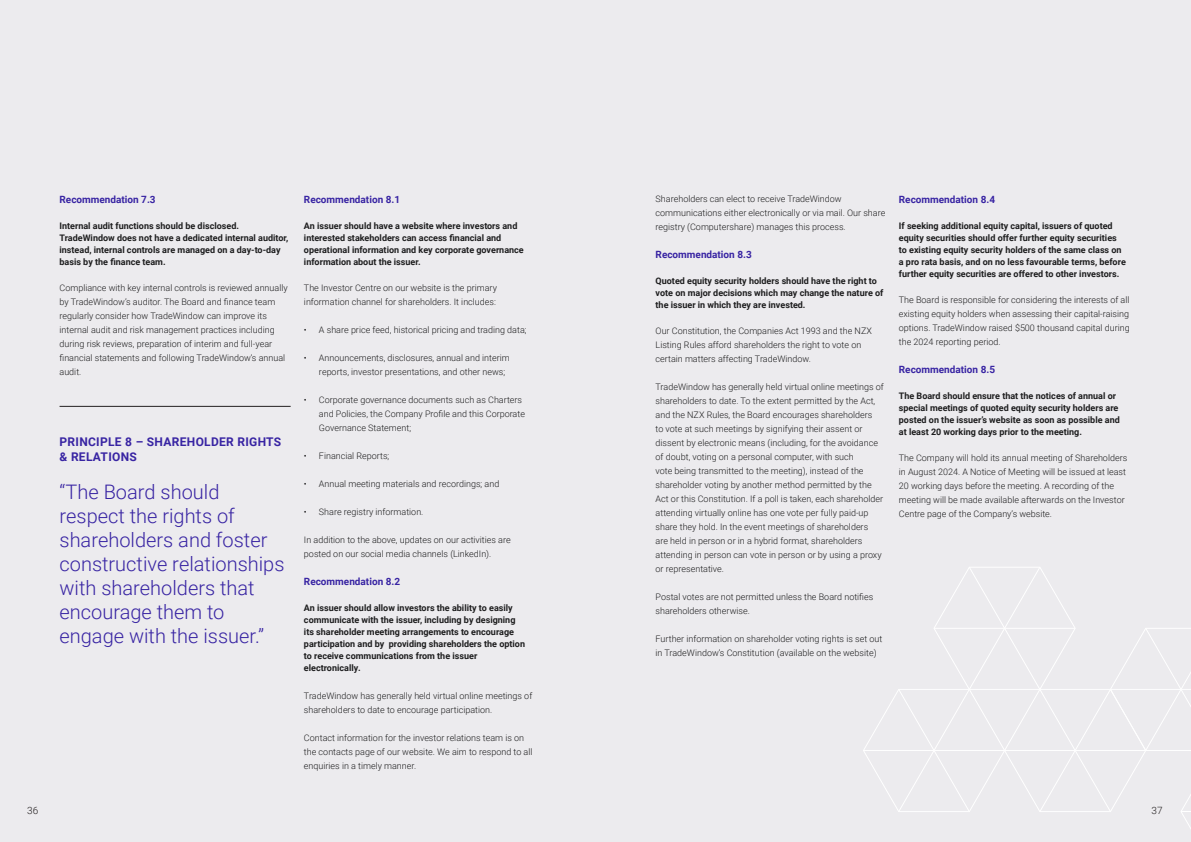
<style>
.page{position:relative;width:1191px;height:842px;background:#ecebee}
.page>*{position:absolute;margin:0;border:0;box-sizing:border-box;transform-origin:0 0}
.t1{font:300 20px/24px "Roboto";color:#3824a3}
.t2{font:700 12px/15px "Roboto";letter-spacing:.025em;color:#3824a3}
.t3{font:700 10px "Roboto";color:#3824a3}
.t4{font:300 10px "Roboto";color:#231f20}
.t5{font:300 9px/14px "Roboto";color:#1d1d1e}
.t6{font:700 9px/12px "Roboto";color:#1d1d1e}
</style>
<div class="page">
<hr style="left:60px;top:406px;width:231px;height:1px;background:#231f20">
<svg style="left:863px;top:567px;width:328px;height:262px"></svg>
<p class="t3" style="left:60px;top:193px;width:98px">Recommendation 7.3</p>
<p class="t6" style="left:60px;top:220px;width:181px">Internal audit functions should be disclosed.</p>
<p class="t6" style="left:60px;top:232px;width:230px">TradeWindow does not have a dedicated internal auditor, instead, internal controls are managed on a day-to-day basis by the finance team.</p>
<p class="t5" style="left:60px;top:281px;width:230px">Compliance with key internal controls is reviewed annually by TradeWindow’s auditor. The Board and finance team regularly consider how TradeWindow can improve its internal audit and risk management practices including during risk reviews, preparation of interim and full-year financial statements and following TradeWindow’s annual audit.</p>
<p class="t2" style="left:60px;top:434px;width:223px">PRINCIPLE 8 – SHAREHOLDER RIGHTS &amp; RELATIONS</p>
<p class="t1" style="left:60px;top:479px;width:226px">“The Board should respect the rights of shareholders and foster constructive relationships with shareholders that encourage them to engage with the issuer.”</p>
<p class="t3" style="left:304px;top:193px;width:98px">Recommendation 8.1</p>
<p class="t6" style="left:304px;top:220px;width:221px">An issuer should have a website where investors and interested stakeholders can access financial and operational information and key corporate governance information about the issuer.</p>
<p class="t5" style="left:304px;top:281px;width:194px">The Investor Centre on our website is the primary information channel for shareholders. It includes:</p>
<p class="t5" style="left:304px;top:323px;width:224px">• A share price feed, historical pricing and trading data;</p>
<p class="t5" style="left:319px;top:351px;width:192px;text-indent:-15px">• Announcements, disclosures, annual and interim reports, investor presentations, and other news;</p>
<p class="t5" style="left:319px;top:393px;width:207px;text-indent:-15px">• Corporate governance documents such as Charters and Policies, the Company Profile and this Corporate<br>Governance Statement;</p>
<p class="t5" style="left:304px;top:449px;width:87px">• Financial Reports;</p>
<p class="t5" style="left:304px;top:477px;width:197px">• Annual meeting materials and recordings; and</p>
<p class="t5" style="left:304px;top:505px;width:121px">• Share registry information.</p>
<p class="t5" style="left:304px;top:533px;width:208px">In addition to the above, updates on our activities are posted on our social media channels (LinkedIn).</p>
<p class="t3" style="left:304px;top:575px;width:98px">Recommendation 8.2</p>
<p class="t6" style="left:304px;top:602px;width:222px">An issuer should allow investors the ability to easily communicate with the issuer, including by designing its shareholder meeting arrangements to encourage participation and by providing shareholders the option to receive communications from the issuer</p>
<p class="t6" style="left:304px;top:662px;width:58px">electronically.</p>
<p class="t5" style="left:304px;top:689px;width:230px">TradeWindow has generally held virtual online meetings of shareholders to date to encourage participation.</p>
<p class="t5" style="left:304px;top:731px;width:230px">Contact information for the investor relations team is on the contacts page of our website. We aim to respond to all enquiries in a timely manner.</p>
<p class="t5" style="left:655px;top:192px;width:231px">Shareholders can elect to receive TradeWindow communications either electronically or via mail. Our share registry (Computershare) manages this process.</p>
<p class="t3" style="left:655px;top:248px;width:98px">Recommendation 8.3</p>
<p class="t6" style="left:655px;top:275px;width:229px">Quoted equity security holders should have the right to vote on major decisions which may change the nature of the issuer in which they are invested.</p>
<p class="t5" style="left:655px;top:324px;width:218px">Our Constitution, the Companies Act 1993 and the NZX<br>Listing Rules afford shareholders the right to vote on certain matters affecting TradeWindow.</p>
<p class="t5" style="left:655px;top:380px;width:230px">TradeWindow has generally held virtual online meetings of shareholders to date. To the extent permitted by the Act, and the NZX Rules, the Board encourages shareholders<br>to vote at such meetings by signifying their assent or dissent by electronic means (including, for the avoidance of doubt, voting on a personal computer, with such<br>vote being transmitted to the meeting), instead of the shareholder voting by another method permitted by the Act or this Constitution. If a poll is taken, each shareholder attending virtually online has one vote per fully paid-up share they hold. In the event meetings of shareholders<br>are held in person or in a hybrid format, shareholders attending in person can vote in person or by using a proxy or representative.</p>
<p class="t5" style="left:655px;top:590px;width:219px">Postal votes are not permitted unless the Board notifies shareholders otherwise.</p>
<p class="t5" style="left:655px;top:632px;width:228px">Further information on shareholder voting rights is set out in TradeWindow’s Constitution (available on the website)</p>
<p class="t3" style="left:899px;top:193px;width:98px">Recommendation 8.4</p>
<p class="t6" style="left:899px;top:220px;width:228px">If seeking additional equity capital, issuers of quoted equity securities should offer further equity securities to existing equity security holders of the same class on a pro rata basis, and on no less favourable terms, before further equity securities are offered to other investors.</p>
<p class="t5" style="left:899px;top:293px;width:232px;text-align:justify">The Board is responsible for considering the interests of all existing equity holders when assessing their capital-raising options. TradeWindow raised $500 thousand capital during the 2024 reporting period.</p>
<p class="t3" style="left:899px;top:363px;width:98px">Recommendation 8.5</p>
<p class="t6" style="left:899px;top:390px;width:222px">The Board should ensure that the notices of annual or special meetings of quoted equity security holders are posted on the issuer’s website as soon as possible and at least 20 working days prior to the meeting.</p>
<p class="t5" style="left:899px;top:451px;width:230px">The Company will hold its annual meeting of Shareholders in August 2024. A Notice of Meeting will be issued at least 20 working days before the meeting. A recording of the meeting will be made available afterwards on the Investor Centre page of the Company’s website.</p>
<p class="t4" style="left:27px;top:804px;width:13px">36</p>
<p class="t4" style="left:1151px;top:804px;width:13px">37</p>
</div>
